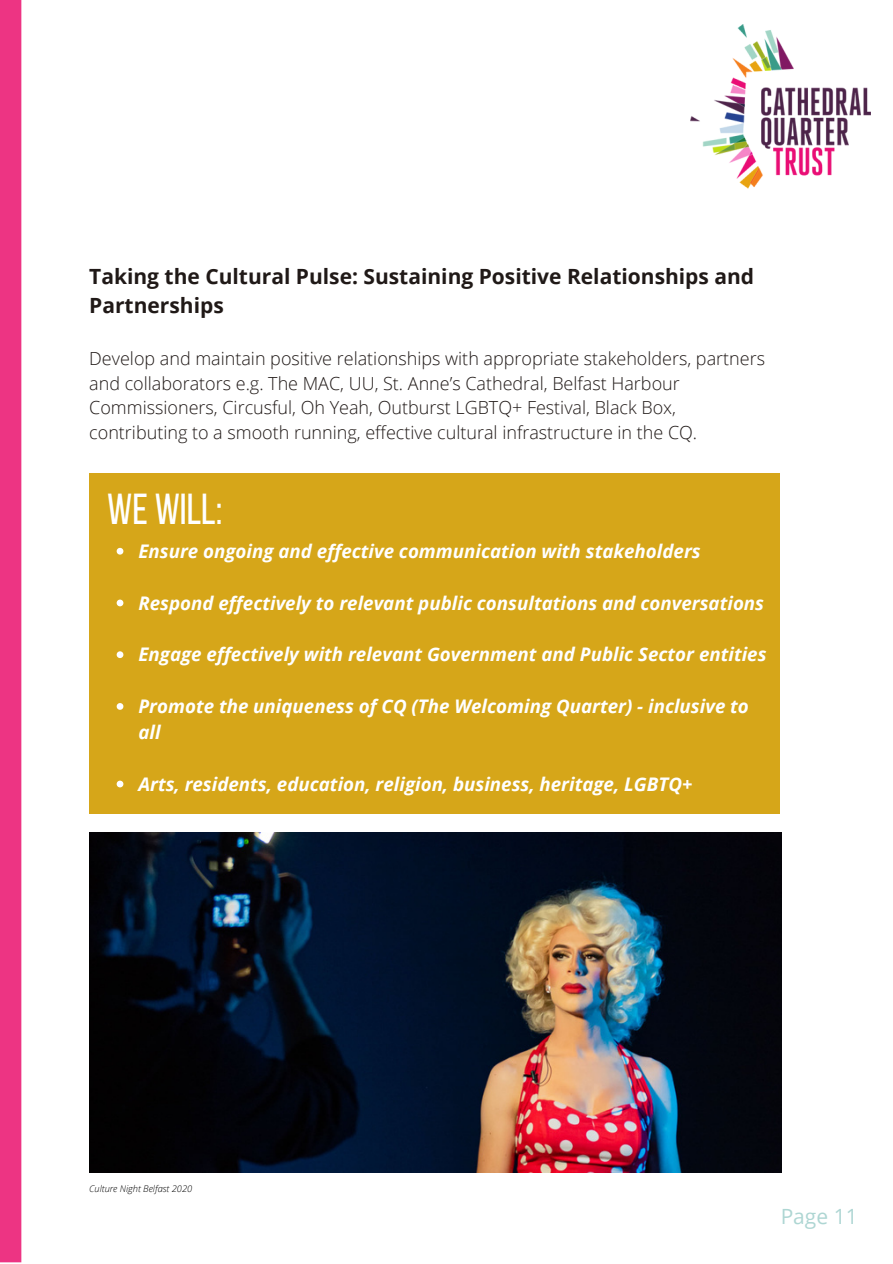
<style>
.page{position:relative;width:893px;height:1264px;background:#fff}
.page>*{position:absolute;margin:0;border:0;box-sizing:border-box;transform-origin:0 0}
.t1{font:43.2px "Bebas Neue";color:#fff}
.t2{font:700 21px/29.2px "Open Sans";color:#201917}
.t3{font:21px "Open Sans";color:#aed6d3}
.t4{font:italic 700 18.75px/25.8px "Open Sans";color:#fff}
.t5{font:300 18px/24.8px "Open Sans";color:#201917}
.t6{font:italic 300 9.3px "Open Sans";color:#000}
</style>
<div class="page">
<img style="left:690px;top:24px;width:180px;height:164px">
<div style="left:0;top:0;width:21px;height:1262px;background:#ed3483"></div>
<div style="left:89px;top:473px;width:690px;height:341px;background:#d6a619"></div>
<img style="left:89px;top:832px;width:692px;height:340px">
<svg style="left:117px;top:548px;width:6px;height:6px"></svg>
<svg style="left:117px;top:599px;width:6px;height:7px"></svg>
<svg style="left:117px;top:651px;width:6px;height:7px"></svg>
<svg style="left:117px;top:703px;width:6px;height:6px"></svg>
<svg style="left:117px;top:780px;width:6px;height:7px"></svg>
<p class="t2" style="left:89px;top:261px;width:666px">Taking the Cultural Pulse: Sustaining Positive Relationships and<br>Partnerships</p>
<p class="t5" style="left:89px;top:345px;width:677px">Develop and maintain positive relationships with appropriate stakeholders, partners and collaborators e.g. The MAC, UU, St. Anne’s Cathedral, Belfast Harbour<br>Commissioners, Circusful, Oh Yeah, Outburst LGBTQ+ Festival, Black Box,</p>
<p class="t5" style="left:89px;top:419px;width:609px">contributing to a smooth running, effective cultural infrastructure in the CQ.</p>
<p class="t1" style="left:107px;top:492px;width:117px">WE WILL:</p>
<p class="t4" style="left:138px;top:538px;width:563px">Ensure ongoing and effective communication with stakeholders</p>
<p class="t4" style="left:138px;top:589px;width:627px">Respond effectively to relevant public consultations and conversations</p>
<p class="t4" style="left:138px;top:641px;width:629px">Engage effectively with relevant Government and Public Sector entities</p>
<p class="t4" style="left:138px;top:693px;width:612px">Promote the uniqueness of CQ (The Welcoming Quarter) - inclusive to all</p>
<p class="t4" style="left:138px;top:770px;width:555px">Arts, residents, education, religion, business, heritage, LGBTQ+</p>
<p class="t6" style="left:89px;top:1182px;width:104px">Culture Night Belfast 2020</p>
<p class="t3" style="left:780px;top:1201px;width:78px">Page 11</p>
</div>
